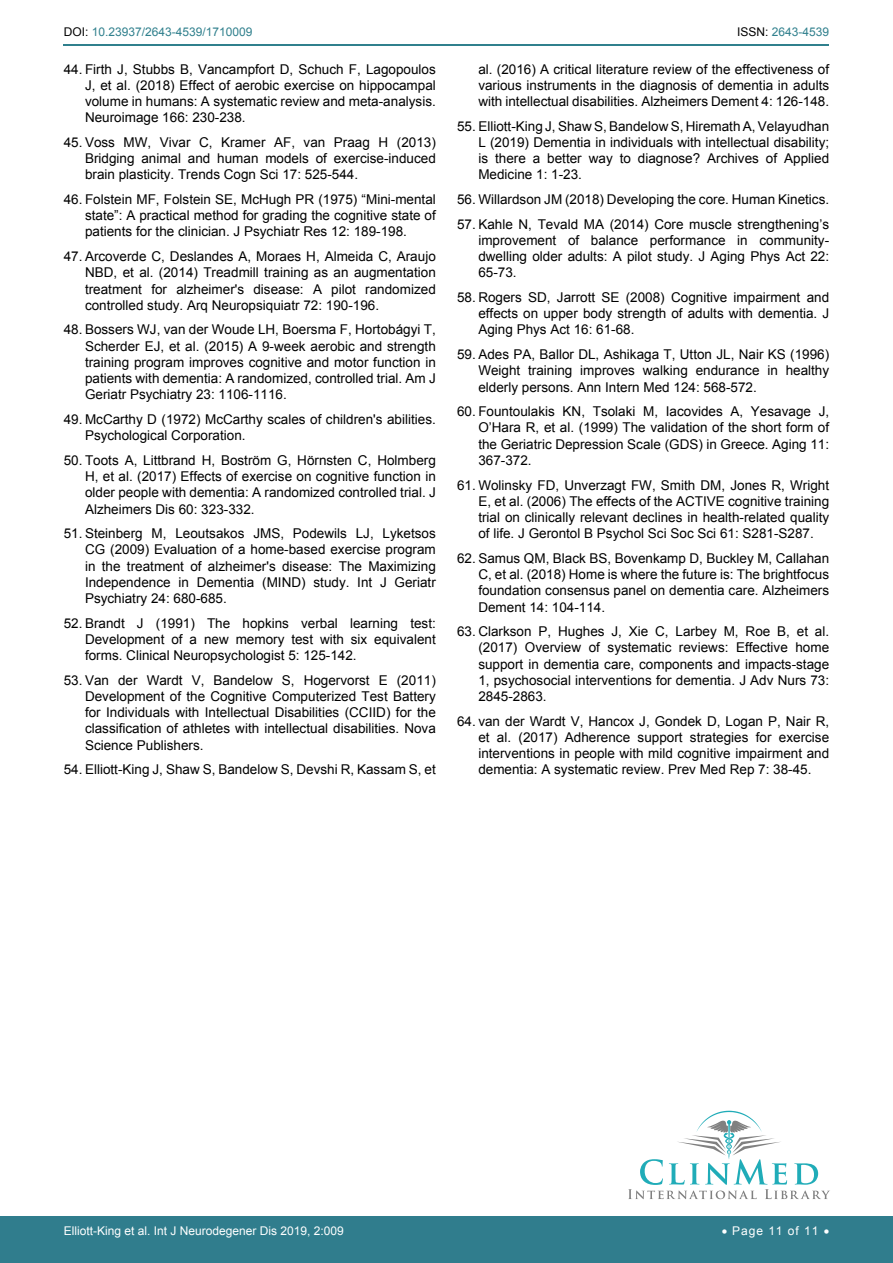
<style>
.page{position:relative;width:893px;height:1263px;background:#fff}
.page>*{position:absolute;margin:0;border:0;box-sizing:border-box;transform-origin:0 0}
.t1{font:13.5px/16.2px "Arial";color:#000;text-align:justify}
.t2{font:12px "Arial";color:#fff}
.t3{font:12px "Arial";color:#30808d}
.t4{font:12px "Arial";letter-spacing:.08em;color:#fff}
.s1{color:#000}
</style>
<div class="page">
<hr style="left:64px;top:44px;width:765px;height:2px;background:#30808d">
<div style="left:0;top:1217px;width:893px;height:46px;background:#307d8d"></div>
<svg style="left:628px;top:1111px;width:202px;height:88px"></svg>
<p class="t3" style="left:64px;top:24px;width:190px"><span class="s1">DOI:</span> 10.23937/2643-4539/1710009</p>
<p class="t3" style="left:737px;top:24px;width:94px"><span class="s1">ISSN:</span> 2643-4539</p>
<p class="t1" style="left:85px;top:61px;width:352px;text-indent:-21px">44. Firth J, Stubbs B, Vancampfort D, Schuch F, Lagopoulos J, et al. (2018) Effect of aerobic exercise on hippocampal volume in humans: A systematic review and meta-analysis.<br>Neuroimage 166: 230-238.</p>
<p class="t1" style="left:85px;top:134px;width:352px;text-indent:-21px">45. Voss MW, Vivar C, Kramer AF, van Praag H (2013)<br>Bridging animal and human models of exercise-induced brain plasticity. Trends Cogn Sci 17: 525-544.</p>
<p class="t1" style="left:85px;top:191px;width:352px;text-indent:-21px">46. Folstein MF, Folstein SE, McHugh PR (1975) “Mini-mental state”: A practical method for grading the cognitive state of patients for the clinician. J Psychiatr Res 12: 189-198.</p>
<p class="t1" style="left:85px;top:248px;width:352px;text-indent:-21px">47. Arcoverde C, Deslandes A, Moraes H, Almeida C, Araujo NBD, et al. (2014) Treadmill training as an augmentation treatment for alzheimer's disease: A pilot randomized controlled study. Arq Neuropsiquiatr 72: 190-196.</p>
<p class="t1" style="left:85px;top:322px;width:352px;text-indent:-21px">48. Bossers WJ, van der Woude LH, Boersma F, Hortobágyi T, Scherder EJ, et al. (2015) A 9-week aerobic and strength training program improves cognitive and motor function in patients with dementia: A randomized, controlled trial. Am J Geriatr Psychiatry 23: 1106-1116.</p>
<p class="t1" style="left:85px;top:411px;width:352px;text-indent:-21px">49. McCarthy D (1972) McCarthy scales of children's abilities.<br>Psychological Corporation.</p>
<p class="t1" style="left:85px;top:452px;width:352px;text-indent:-21px">50. Toots A, Littbrand H, Boström G, Hörnsten C, Holmberg H, et al. (2017) Effects of exercise on cognitive function in older people with dementia: A randomized controlled trial. J Alzheimers Dis 60: 323-332.</p>
<p class="t1" style="left:85px;top:525px;width:352px;text-indent:-21px">51. Steinberg M, Leoutsakos JMS, Podewils LJ, Lyketsos CG (2009) Evaluation of a home-based exercise program in the treatment of alzheimer's disease: The Maximizing Independence in Dementia (MIND) study. Int J Geriatr Psychiatry 24: 680-685.</p>
<p class="t1" style="left:85px;top:615px;width:352px;text-indent:-21px">52. Brandt J (1991) The hopkins verbal learning test:<br>Development of a new memory test with six equivalent forms. Clinical Neuropsychologist 5: 125-142.</p>
<p class="t1" style="left:85px;top:672px;width:352px;text-indent:-21px">53. Van der Wardt V, Bandelow S, Hogervorst E (2011)<br>Development of the Cognitive Computerized Test Battery for Individuals with Intellectual Disabilities (CCIID) for the classification of athletes with intellectual disabilities. Nova Science Publishers.</p>
<p class="t1" style="left:64px;top:762px;width:374px">54. Elliott-King J, Shaw S, Bandelow S, Devshi R, Kassam S, et</p>
<p class="t1" style="left:478px;top:61px;width:352px">al. (2016) A critical literature review of the effectiveness of various instruments in the diagnosis of dementia in adults with intellectual disabilities. Alzheimers Dement 4: 126-148.</p>
<p class="t1" style="left:478px;top:118px;width:352px;text-indent:-21px">55. Elliott-King J, Shaw S, Bandelow S, Hiremath A, Velayudhan L (2019) Dementia in individuals with intellectual disability; is there a better way to diagnose? Archives of Applied Medicine 1: 1-23.</p>
<p class="t1" style="left:457px;top:191px;width:374px">56. Willardson JM (2018) Developing the core. Human Kinetics.</p>
<p class="t1" style="left:478px;top:216px;width:352px;text-indent:-21px">57. Kahle N, Tevald MA (2014) Core muscle strengthening’s improvement of balance performance in community&shy;dwelling older adults: A pilot study. J Aging Phys Act 22:<br>65-73.</p>
<p class="t1" style="left:478px;top:289px;width:352px;text-indent:-21px">58. Rogers SD, Jarrott SE (2008) Cognitive impairment and effects on upper body strength of adults with dementia. J Aging Phys Act 16: 61-68.</p>
<p class="t1" style="left:478px;top:346px;width:352px;text-indent:-21px">59. Ades PA, Ballor DL, Ashikaga T, Utton JL, Nair KS (1996)<br>Weight training improves walking endurance in healthy elderly persons. Ann Intern Med 124: 568-572.</p>
<p class="t1" style="left:478px;top:404px;width:352px;text-indent:-21px">60. Fountoulakis KN, Tsolaki M, Iacovides A, Yesavage J, O’Hara R, et al. (1999) The validation of the short form of the Geriatric Depression Scale (GDS) in Greece. Aging 11:<br>367-372.</p>
<p class="t1" style="left:478px;top:477px;width:352px;text-indent:-21px">61. Wolinsky FD, Unverzagt FW, Smith DM, Jones R, Wright E, et al. (2006) The effects of the ACTIVE cognitive training trial on clinically relevant declines in health-related quality of life. J Gerontol B Psychol Sci Soc Sci 61: S281-S287.</p>
<p class="t1" style="left:478px;top:550px;width:352px;text-indent:-21px">62. Samus QM, Black BS, Bovenkamp D, Buckley M, Callahan C, et al. (2018) Home is where the future is: The brightfocus foundation consensus panel on dementia care. Alzheimers Dement 14: 104-114.</p>
<p class="t1" style="left:478px;top:623px;width:352px;text-indent:-21px">63. Clarkson P, Hughes J, Xie C, Larbey M, Roe B, et al. (2017) Overview of systematic reviews: Effective home support in dementia care, components and impacts-stage 1, psychosocial interventions for dementia. J Adv Nurs 73:<br>2845-2863.</p>
<p class="t1" style="left:478px;top:713px;width:352px;text-indent:-21px">64. van der Wardt V, Hancox J, Gondek D, Logan P, Nair R, et al. (2017) Adherence support strategies for exercise interventions in people with mild cognitive impairment and dementia: A systematic review. Prev Med Rep 7: 38-45.</p>
<p class="t2" style="left:64px;top:1223px;width:282px">Elliott-King et al. Int J Neurodegener Dis 2019, 2:009</p>
<p class="t4" style="left:722px;top:1223px;width:109px">• Page 11 of 11 •</p>
</div>
